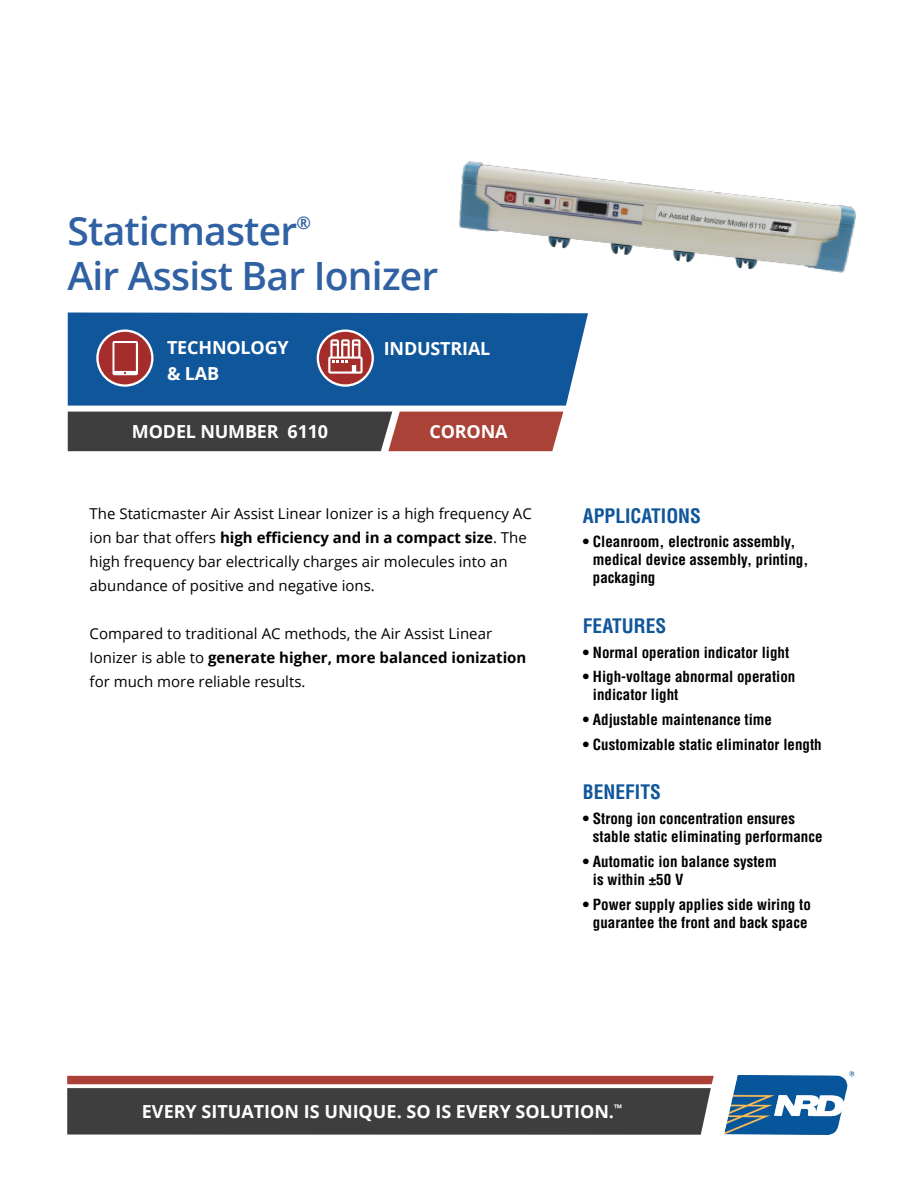
<style>
.page{position:relative;width:918px;height:1188px;background:#fff}
.page>*{position:absolute;margin:0;border:0;box-sizing:border-box;transform-origin:0 0}
.t1{font:600 39px "Open Sans";letter-spacing:-.02em;color:#3061a3}
.t2{font:700 condensed 19.5px "Helvetica";color:#10569b}
.industry__model_numb{font:700 18px/25.5px "Open Sans";letter-spacing:-.01em;color:#fff}
.t3{font:600 17.55px "Open Sans";color:#3061a3}
.t4{font:700 condensed 15px/18px "Helvetica";color:#000}
.t5{font:15px/24px "Open Sans";color:#000}
.s1{font-weight:700}
</style>
<div class="page">
<img style="left:459px;top:161px;width:397px;height:112px">
<img style="left:724px;top:1071px;width:131px;height:64px">
<svg style="left:67px;top:1076px;width:647px;height:59px;background:#5d4e4d"></svg>
<div style="left:67px;top:313px;width:521px;height:93px;background:#10569b"></div>
<svg style="left:67px;top:412px;width:496px;height:39px;background:#674441"></svg>
<svg style="left:97px;top:331px;width:55px;height:55px"></svg>
<svg style="left:112px;top:341px;width:26px;height:34px"></svg>
<div style="left:96px;top:329px;width:58px;height:58px;border:2px solid #fff;border-radius:50%"></div>
<svg style="left:318px;top:331px;width:55px;height:55px"></svg>
<svg style="left:328px;top:339px;width:35px;height:35px"></svg>
<div style="left:317px;top:329px;width:57px;height:58px;border:2px solid #fff;border-radius:50%"></div>
<p class="t1" style="left:68px;top:204px;width:231px">Staticmaster</p>
<p class="t3" style="left:297px;top:211px;width:16px">®</p>
<p class="t1" style="left:68px;top:249px;width:372px">Air Assist Bar Ionizer</p>
<p class="industry__model_numb" style="left:167px;top:335px;width:123px">TECHNOLOGY &amp; LAB</p>
<p class="industry__model_numb" style="left:384px;top:336px;width:108px">INDUSTRIAL</p>
<p class="industry__model_numb" style="left:132px;top:419px;width:198px">MODEL NUMBER 6110</p>
<p class="industry__model_numb" style="left:429px;top:419px;width:80px">CORONA</p>
<p class="t5" style="left:90px;top:501px;width:444px">The Staticmaster Air Assist Linear Ionizer is a high frequency AC ion bar that offers <span class="s1">high efficiency and in a compact size</span>. The high frequency bar electrically charges air molecules into an abundance of positive and negative ions.</p>
<p class="t5" style="left:90px;top:621px;width:438px">Compared to traditional AC methods, the Air Assist Linear<br>Ionizer is able to <span class="s1">generate higher, more balanced ionization </span>for much more reliable results.</p>
<p class="t2" style="left:583px;top:504px;width:120px">APPLICATIONS</p>
<p class="t4" style="left:593px;top:533px;width:217px;text-indent:-10px">• Cleanroom, electronic assembly, medical device assembly, printing, packaging</p>
<p class="t2" style="left:583px;top:614px;width:85px">FEATURES</p>
<p class="t4" style="left:583px;top:643px;width:208px">• Normal operation indicator light</p>
<p class="t4" style="left:593px;top:668px;width:204px;text-indent:-10px">• High-voltage abnormal operation indicator light</p>
<p class="t4" style="left:583px;top:711px;width:191px">• Adjustable maintenance time</p>
<p class="t4" style="left:583px;top:735px;width:240px">• Customizable static eliminator length</p>
<p class="t2" style="left:583px;top:780px;width:80px">BENEFITS</p>
<p class="t4" style="left:593px;top:810px;width:231px;text-indent:-10px">• Strong ion concentration ensures stable static eliminating performance</p>
<p class="t4" style="left:593px;top:852px;width:185px;text-indent:-10px">• Automatic ion balance system is within ±50 V</p>
<p class="t4" style="left:583px;top:895px;width:229px;text-align:center">• Power supply applies side wiring to guarantee the front and back space</p>
<p class="industry__model_numb" style="left:142px;top:1099px;width:482px">EVERY SITUATION IS UNIQUE. SO IS EVERY SOLUTION.<sup>™</sup></p>
</div>
